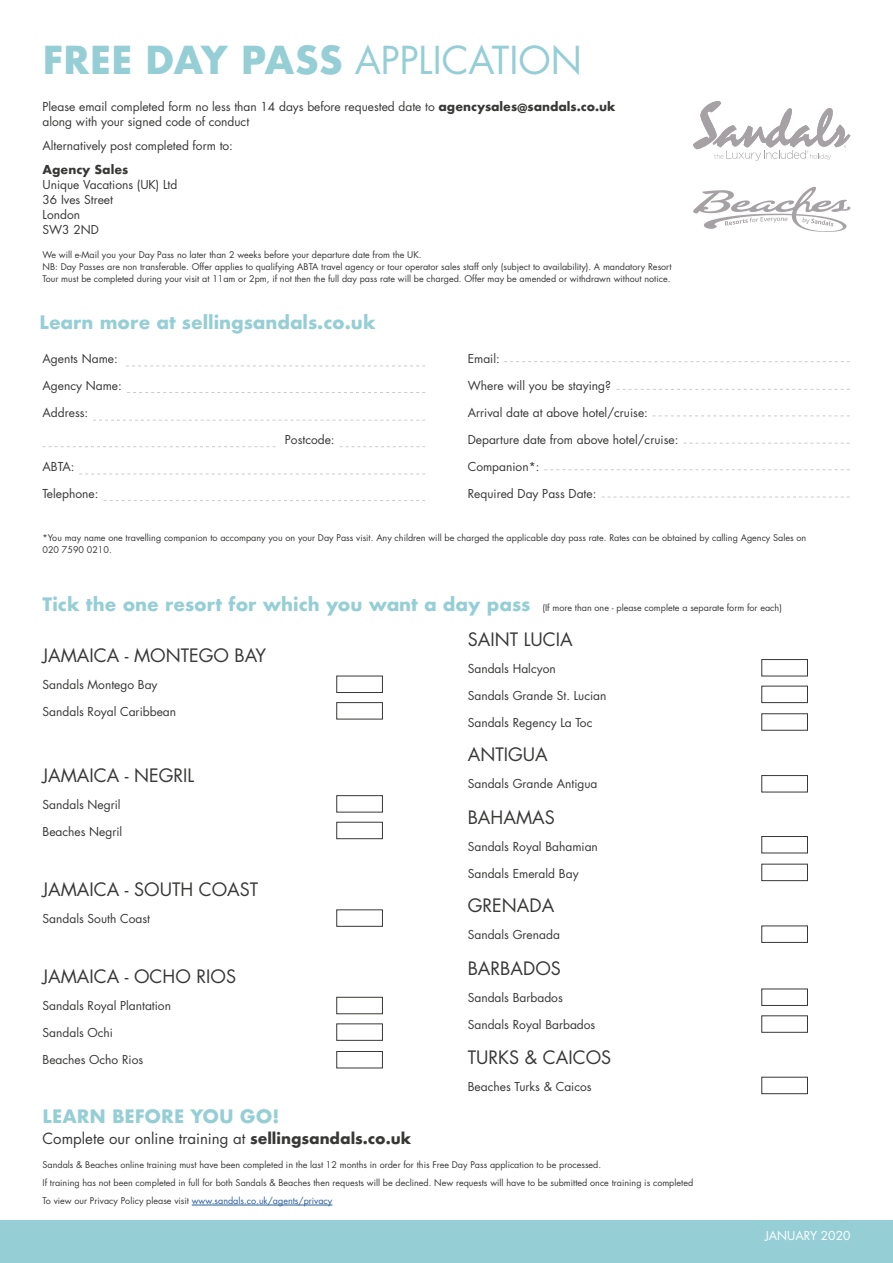
<style>
.page{position:relative;width:893px;height:1263px;background:#fff}
.page>*{position:absolute;margin:0;border:0;box-sizing:border-box;transform-origin:0 0}
.t1{font:700 37.5px "Futura";color:#95ced5}
.t2{font:18px "Futura";color:#383837}
.t3{font:700 18px "Futura";color:#95ced5}
.t4{font:15px "Futura";color:#383837}
.t5{font:12px/15px "Futura";color:#383837}
.t6{font:12px "Futura";color:#fff}
.t7{font:700 12px "Futura";color:#383837}
.t8{font:9px/12px "Futura";color:#383837}
.s1{font-weight:400}
.s2{font-weight:700}
.s3{font-weight:700;font-size:18px;color:#95ced5}
.s4{color:#275b9b}
</style>
<div class="page">
<div style="left:0;top:1220px;width:893px;height:43px;background:#95ced5"></div>
<svg style="left:693px;top:101px;width:157px;height:60px"></svg>
<svg style="left:693px;top:186px;width:158px;height:46px"></svg>
<svg style="left:126px;top:366px;width:299px;height:1px"></svg>
<svg style="left:127px;top:392px;width:298px;height:1px"></svg>
<svg style="left:504px;top:361px;width:346px;height:1px"></svg>
<svg style="left:93px;top:420px;width:332px;height:1px"></svg>
<svg style="left:616px;top:389px;width:234px;height:1px"></svg>
<svg style="left:43px;top:446px;width:233px;height:1px"></svg>
<svg style="left:340px;top:446px;width:85px;height:1px"></svg>
<svg style="left:653px;top:415px;width:197px;height:1px"></svg>
<svg style="left:79px;top:474px;width:346px;height:1px"></svg>
<svg style="left:683px;top:443px;width:167px;height:1px"></svg>
<svg style="left:104px;top:500px;width:321px;height:1px"></svg>
<svg style="left:544px;top:469px;width:306px;height:1px"></svg>
<svg style="left:602px;top:497px;width:248px;height:1px"></svg>
<div style="left:336px;top:676px;width:47px;height:17px;border:1px solid #383837"></div>
<div style="left:761px;top:659px;width:47px;height:17px;border:1px solid #383837"></div>
<div style="left:336px;top:997px;width:47px;height:17px;border:1px solid #383837"></div>
<div style="left:336px;top:795px;width:47px;height:17px;border:1px solid #383837"></div>
<div style="left:336px;top:702px;width:47px;height:17px;border:1px solid #383837"></div>
<div style="left:761px;top:686px;width:47px;height:17px;border:1px solid #383837"></div>
<div style="left:761px;top:836px;width:47px;height:17px;border:1px solid #383837"></div>
<div style="left:761px;top:989px;width:47px;height:17px;border:1px solid #383837"></div>
<div style="left:336px;top:822px;width:47px;height:17px;border:1px solid #383837"></div>
<div style="left:761px;top:713px;width:47px;height:17px;border:1px solid #383837"></div>
<div style="left:761px;top:864px;width:47px;height:17px;border:1px solid #383837"></div>
<div style="left:761px;top:1077px;width:47px;height:17px;border:1px solid #383837"></div>
<div style="left:761px;top:926px;width:47px;height:17px;border:1px solid #383837"></div>
<div style="left:761px;top:775px;width:47px;height:17px;border:1px solid #383837"></div>
<div style="left:336px;top:1051px;width:47px;height:17px;border:1px solid #383837"></div>
<hr style="left:192px;top:1205px;width:140px;height:1px;background:#275b9b">
<h1 class="t1" style="left:43px;top:32px;width:541px">FREE DAY PASS <span class="s1">APPLICATION</span></h1>
<h3 class="t5" style="left:43px;top:99px;width:575px">Please email completed form no less than 14 days before requested date to <span class="s2">agencysales@sandals.co.uk </span>along with your signed code of conduct</h3>
<h3 class="t5" style="left:43px;top:138px;width:192px">Alternatively post completed form to:</h3>
<h3 class="t7" style="left:43px;top:161px;width:87px">Agency Sales</h3>
<h3 class="t5" style="left:43px;top:177px;width:136px">Unique Vacations (UK) Ltd<br>36 Ives Street<br>London<br>SW3 2ND</h3>
<p class="t8" style="left:43px;top:249px;width:631px">We will e-Mail you your Day Pass no later than 2 weeks before your departure date from the UK.<br>NB: Day Passes are non transferable. Offer applies to qualifying ABTA travel agency or tour operator sales staff only (subject to availability). A mandatory Resort<br>Tour must be completed during your visit at 11am or 2pm, if not then the full day pass rate will be charged. Offer may be amended or withdrawn without notice.</p>
<h2 class="t3" style="left:39px;top:309px;width:338px">Learn more at sellingsandals.co.uk</h2>
<h3 class="t5" style="left:468px;top:351px;width:34px">Email:</h3>
<h3 class="t5" style="left:468px;top:378px;width:145px">Where will you be staying?</h3>
<h3 class="t5" style="left:468px;top:405px;width:182px">Arrival date at above hotel/cruise:</h3>
<h3 class="t5" style="left:468px;top:432px;width:212px">Departure date from above hotel/cruise:</h3>
<h3 class="t5" style="left:468px;top:459px;width:73px">Companion*:</h3>
<h3 class="t5" style="left:468px;top:486px;width:130px">Required Day Pass Date:</h3>
<p class="t8" style="left:43px;top:532px;width:765px">*You may name one travelling companion to accompany you on your Day Pass visit. Any children will be charged the applicable day pass rate. Rates can be obtained by calling Agency Sales on<br>020 7590 0210.</p>
<h3 class="t5" style="left:43px;top:351px;width:77px">Agents Name:</h3>
<h3 class="t5" style="left:43px;top:378px;width:81px">Agency Name:</h3>
<h3 class="t5" style="left:43px;top:405px;width:47px">Address:</h3>
<h3 class="t5" style="left:285px;top:432px;width:51px">Postcode:</h3>
<h3 class="t5" style="left:43px;top:459px;width:33px">ABTA:</h3>
<h3 class="t5" style="left:43px;top:486px;width:57px">Telephone:</h3>
<p class="t8" style="left:43px;top:602px;width:741px"><span class="s3">Tick the one resort for which you want a day pass</span> (If more than one - please complete a separate form for each)</p>
<h2 class="t2" style="left:43px;top:644px;width:225px">JAMAICA - MONTEGO BAY</h2>
<h3 class="t5" style="left:43px;top:678px;width:117px">Sandals Montego Bay</h3>
<h3 class="t5" style="left:43px;top:705px;width:135px">Sandals Royal Caribbean</h3>
<h2 class="t2" style="left:43px;top:764px;width:153px">JAMAICA - NEGRIL</h2>
<h3 class="t5" style="left:43px;top:797px;width:80px">Sandals Negril</h3>
<h3 class="t5" style="left:43px;top:824px;width:81px">Beaches Negril</h3>
<h2 class="t2" style="left:43px;top:878px;width:217px">JAMAICA - SOUTH COAST</h2>
<h3 class="t5" style="left:43px;top:911px;width:109px">Sandals South Coast</h3>
<h2 class="t2" style="left:43px;top:965px;width:195px">JAMAICA - OCHO RIOS</h2>
<h3 class="t5" style="left:43px;top:998px;width:130px">Sandals Royal Plantation</h3>
<h3 class="t5" style="left:43px;top:1025px;width:72px">Sandals Ochi</h3>
<h3 class="t5" style="left:43px;top:1052px;width:102px">Beaches Ocho Rios</h3>
<h2 class="t3" style="left:43px;top:1103px;width:238px">LEARN BEFORE YOU GO!</h2>
<h3 class="t4" style="left:43px;top:1128px;width:370px">Complete our online training at <span class="s2">sellingsandals.co.uk</span></h3>
<h2 class="t2" style="left:468px;top:627px;width:106px">SAINT LUCIA</h2>
<h3 class="t5" style="left:468px;top:661px;width:90px">Sandals Halcyon</h3>
<h3 class="t5" style="left:468px;top:688px;width:140px">Sandals Grande St. Lucian</h3>
<h3 class="t5" style="left:468px;top:715px;width:126px">Sandals Regency La Toc</h3>
<h2 class="t2" style="left:468px;top:743px;width:82px">ANTIGUA</h2>
<h3 class="t5" style="left:468px;top:776px;width:131px">Sandals Grande Antigua</h3>
<h2 class="t2" style="left:468px;top:806px;width:89px">BAHAMAS</h2>
<h3 class="t5" style="left:468px;top:839px;width:132px">Sandals Royal Bahamian</h3>
<h3 class="t5" style="left:468px;top:866px;width:112px">Sandals Emerald Bay</h3>
<h2 class="t2" style="left:468px;top:894px;width:88px">GRENADA</h2>
<h3 class="t5" style="left:468px;top:927px;width:94px">Sandals Grenada</h3>
<h2 class="t2" style="left:468px;top:957px;width:95px">BARBADOS</h2>
<h3 class="t5" style="left:468px;top:990px;width:97px">Sandals Barbados</h3>
<h3 class="t5" style="left:468px;top:1017px;width:129px">Sandals Royal Barbados</h3>
<h2 class="t2" style="left:468px;top:1045px;width:145px">TURKS &amp; CAICOS</h2>
<h3 class="t5" style="left:468px;top:1079px;width:125px">Beaches Turks &amp; Caicos</h3>
<p class="t8" style="left:43px;top:1156px;width:652px;line-height:18px">Sandals &amp; Beaches online training must have been completed in the last 12 months in order for this Free Day Pass application to be processed.<br>If training has not been completed in full for both Sandals &amp; Beaches then requests will be declined. New requests will have to be submitted once training is completed<br>To view our Privacy Policy please visit <span class="s4">www.sandals.co.uk/agents/privacy</span></p>
<h3 class="t6" style="left:765px;top:1228px;width:87px">JANUARY 2020</h3>
</div>
